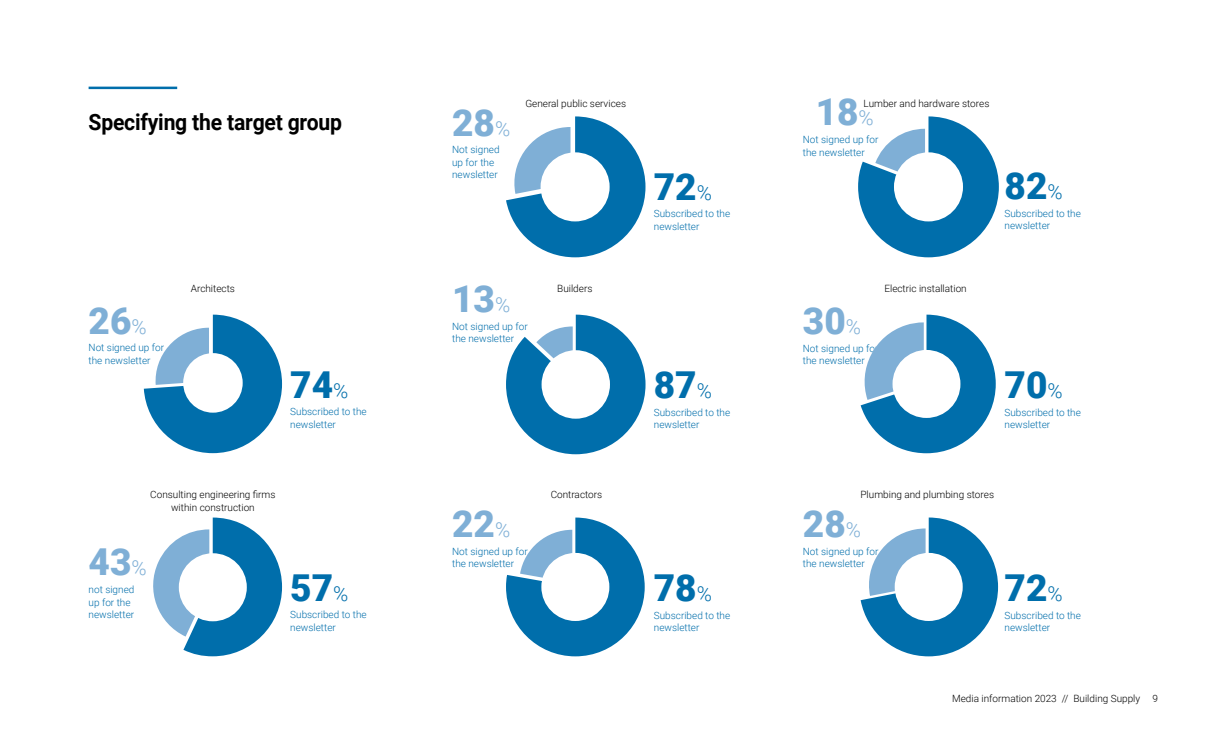
<style>
.page{position:relative;width:1205px;height:745px;background:#fff}
.page>*{position:absolute;margin:0;border:0;box-sizing:border-box;transform-origin:0 0}
.t1{font:900 37px "Roboto";color:#006eab}
.t2{font:900 37px "Roboto";color:#7fafd6}
.t3{font:700 22.5px "Roboto";letter-spacing:-.01em;color:#000;scale:.94 1}
.t4{font:300 10px/12.5px "Roboto";color:#006eab}
.t5{font:300 10px/13.8px "Roboto";color:#000;text-align:center}
.s1{font-weight:300;font-size:20.62px}
</style>
<div class="page">
<hr style="left:89px;top:87px;width:88px;height:2px;background:#006eab">
<svg style="left:144px;top:314px;width:138px;height:139px"></svg>
<div style="left:183px;top:353px;width:60px;height:59px;background:#fff;border-radius:50%"></div>
<svg style="left:506px;top:116px;width:139px;height:141px"></svg>
<div style="left:540px;top:152px;width:69px;height:69px;background:#fff;border-radius:50%"></div>
<svg style="left:506px;top:314px;width:139px;height:140px"></svg>
<div style="left:541px;top:350px;width:69px;height:68px;background:#fff;border-radius:50%"></div>
<svg style="left:506px;top:517px;width:139px;height:139px"></svg>
<div style="left:541px;top:552px;width:68px;height:68px;background:#fff;border-radius:50%"></div>
<svg style="left:858px;top:116px;width:141px;height:141px"></svg>
<div style="left:894px;top:152px;width:69px;height:69px;background:#fff;border-radius:50%"></div>
<svg style="left:860px;top:314px;width:136px;height:139px"></svg>
<div style="left:892px;top:350px;width:68px;height:67px;background:#fff;border-radius:50%"></div>
<svg style="left:860px;top:517px;width:138px;height:139px"></svg>
<div style="left:895px;top:552px;width:68px;height:68px;background:#fff;border-radius:50%"></div>
<svg style="left:153px;top:517px;width:129px;height:139px"></svg>
<div style="left:179px;top:553px;width:68px;height:68px;background:#fff;border-radius:50%"></div>
<h2 class="t3" style="left:89px;top:106px;width:271px">Specifying the target group</h2>
<h1 class="t2" style="left:452px;top:96px;width:60px">28<span class="s1">%</span></h1>
<p class="t4" style="left:452px;top:143px;width:49px">Not signed up for the newsletter</p>
<p class="t5" style="left:525px;top:96px;width:102px">General public services</p>
<h1 class="t1" style="left:654px;top:160px;width:60px">72<span class="s1">%</span></h1>
<h1 class="t2" style="left:816px;top:86px;width:60px">18<span class="s1">%</span></h1>
<p class="t5" style="left:863px;top:96px;width:127px">Lumber and hardware stores</p>
<p class="t4" style="left:803px;top:133px;width:77px">Not signed up for the newsletter</p>
<h1 class="t1" style="left:1004px;top:160px;width:60px">82<span class="s1">%</span></h1>
<p class="t4" style="left:654px;top:207px;width:78px">Subscribed to the newsletter</p>
<p class="t4" style="left:1004px;top:206px;width:78px">Subscribed to the newsletter</p>
<h1 class="t2" style="left:89px;top:294px;width:60px">26<span class="s1">%</span></h1>
<p class="t4" style="left:89px;top:341px;width:77px">Not signed up for the newsletter</p>
<p class="t5" style="left:191px;top:281px;width:46px">Architects</p>
<h1 class="t2" style="left:452px;top:273px;width:60px">13<span class="s1">%</span></h1>
<p class="t4" style="left:452px;top:319px;width:77px">Not signed up for the newsletter</p>
<p class="t5" style="left:557px;top:281px;width:37px">Builders</p>
<h1 class="t2" style="left:803px;top:295px;width:60px">30<span class="s1">%</span></h1>
<p class="t5" style="left:884px;top:281px;width:84px">Electric installation</p>
<p class="t4" style="left:803px;top:341px;width:77px">Not signed up for the newsletter</p>
<h1 class="t1" style="left:290px;top:358px;width:60px">74<span class="s1">%</span></h1>
<h1 class="t1" style="left:654px;top:359px;width:60px">87<span class="s1">%</span></h1>
<h1 class="t1" style="left:1004px;top:359px;width:60px">70<span class="s1">%</span></h1>
<p class="t4" style="left:290px;top:405px;width:78px">Subscribed to the newsletter</p>
<p class="t4" style="left:654px;top:405px;width:78px">Subscribed to the newsletter</p>
<p class="t4" style="left:1004px;top:405px;width:78px">Subscribed to the newsletter</p>
<p class="t5" style="left:150px;top:486px;width:127px">Consulting engineering firms within construction</p>
<h1 class="t2" style="left:452px;top:497px;width:60px">22<span class="s1">%</span></h1>
<p class="t5" style="left:551px;top:486px;width:53px">Contractors</p>
<p class="t5" style="left:860px;top:486px;width:135px">Plumbing and plumbing stores</p>
<h1 class="t2" style="left:803px;top:497px;width:60px">28<span class="s1">%</span></h1>
<h1 class="t2" style="left:89px;top:536px;width:60px">43<span class="s1">%</span></h1>
<p class="t4" style="left:89px;top:582px;width:47px">not signed up for the</p>
<h1 class="t1" style="left:290px;top:561px;width:60px">57<span class="s1">%</span></h1>
<p class="t4" style="left:89px;top:607px;width:47px">newsletter</p>
<p class="t4" style="left:290px;top:607px;width:78px">Subscribed to the newsletter</p>
<p class="t4" style="left:452px;top:544px;width:77px">Not signed up for the newsletter</p>
<h1 class="t1" style="left:654px;top:561px;width:60px">78<span class="s1">%</span></h1>
<p class="t4" style="left:654px;top:608px;width:78px">Subscribed to the newsletter</p>
<p class="t4" style="left:803px;top:544px;width:77px">Not signed up for the newsletter</p>
<h1 class="t1" style="left:1004px;top:561px;width:60px">72<span class="s1">%</span></h1>
<p class="t4" style="left:1004px;top:608px;width:78px">Subscribed to the newsletter</p>
<p class="t5" style="left:952px;top:691px;width:207px">Media information 2023 // Building Supply 9</p>
</div>
